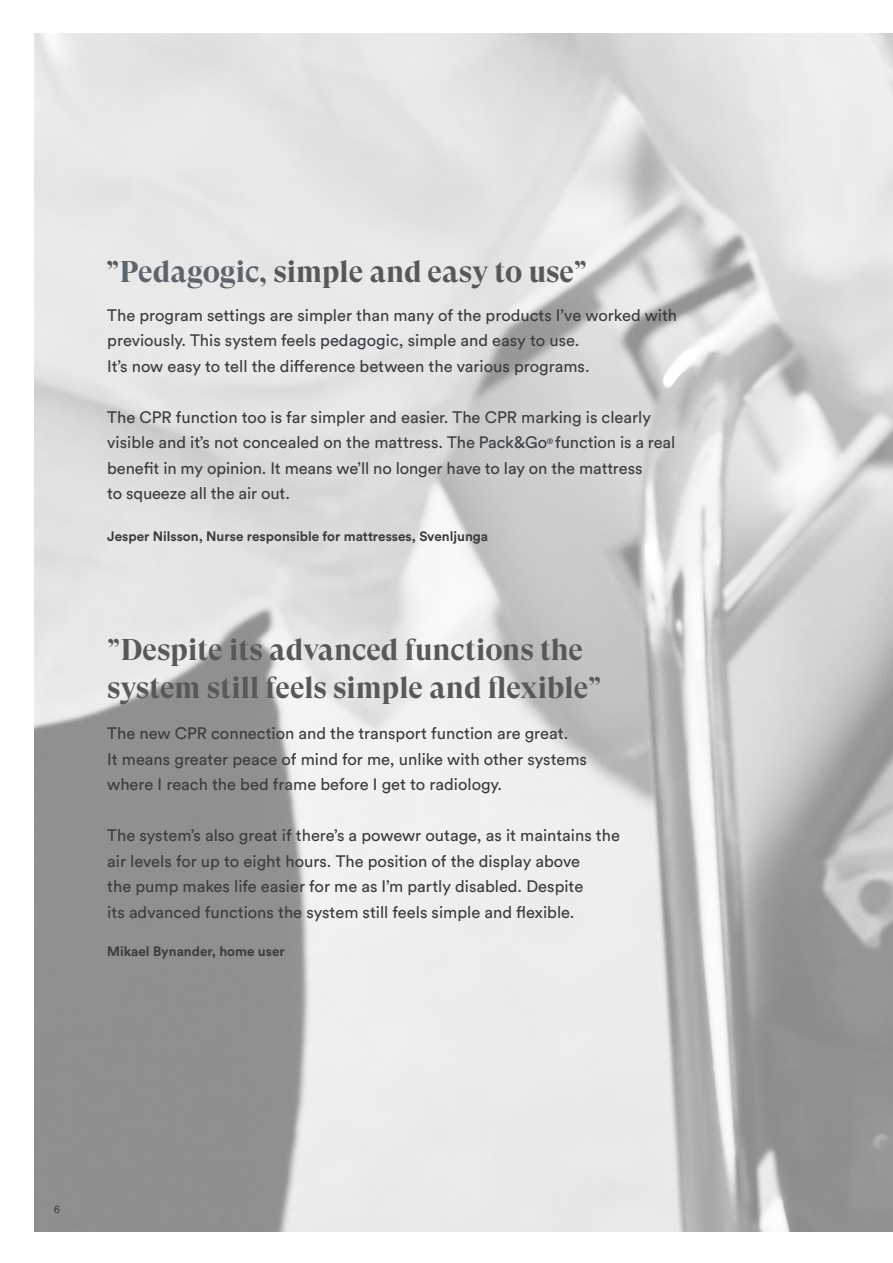
<style>
.page{position:relative;width:893px;height:1263px;background:#fff}
.page>*{position:absolute;margin:0;border:0;box-sizing:border-box;transform-origin:0 0}
.Brödtext3{font:700 30px "GT Super Display";color:#57585a}
.t1{font:16.5px/25.5px "Circular Std";color:#3a3c3f}
.t2{font:700 13.5px "Circular Std";color:#3a3c3f}
.t3{font:10.5px "Helvetica";color:#383d45}
.s1{color:#5d646b}
.s2{color:#383d45}
</style>
<div class="page">
<img style="left:34px;top:34px;width:859px;height:1198px">
<p class="Brödtext3" style="left:106px;top:256px;width:482px">”<span class="s1">Pedagogic</span>, simple and easy to use”</p>
<p class="t1" style="left:107px;top:302px;width:571px">The program settings are simpler than many of the products I’ve worked with previously. This system feels <span class="s2">pedagogic</span>, simple and easy to use.</p>
<p class="t1" style="left:107px;top:353px;width:484px">It’s now easy to tell the difference between the various programs.</p>
<p class="t1" style="left:107px;top:404px;width:545px">The CPR function too is far simpler and easier. The CPR marking is clearly</p>
<p class="t1" style="left:107px;top:430px;width:570px">visible and it’s not concealed on the mattress. The <span class="s2">Pack&amp;Go</span><sup>®</sup> function is a real</p>
<p class="t1" style="left:107px;top:455px;width:537px">benefit in my opinion. It means we’ll no longer have to lay on the mattress</p>
<p class="t1" style="left:107px;top:481px;width:184px">to squeeze all the air out.</p>
<p class="t2" style="left:107px;top:527px;width:382px">Jesper Nilsson, Nurse responsible for mattresses, Svenljunga</p>
<p class="Brödtext3" style="left:107px;top:634px;width:477px">”Despite its advanced functions the</p>
<p class="Brödtext3" style="left:107px;top:671px;width:496px">system still feels simple and flexible”</p>
<p class="t1" style="left:107px;top:721px;width:462px">The new CPR connection and the transport function are great.</p>
<p class="t1" style="left:107px;top:746px;width:481px">It means greater peace of mind for me, unlike with other systems</p>
<p class="t1" style="left:107px;top:772px;width:396px">where I reach the bed frame before I get to radiology.</p>
<p class="t1" style="left:107px;top:823px;width:514px">The system’s also great if there’s a powewr outage, as it maintains the</p>
<p class="t1" style="left:107px;top:848px;width:474px">air levels for up to eight hours. The position of the display above</p>
<p class="t1" style="left:107px;top:874px;width:478px">the pump makes life easier for me as I’m partly disabled. Despite</p>
<p class="t1" style="left:107px;top:899px;width:469px">its advanced functions the system still feels simple and flexible.</p>
<p class="t2" style="left:107px;top:943px;width:179px">Mikael Bynander, home user</p>
<p class="t3" style="left:54px;top:1201px;width:7px">6</p>
</div>
